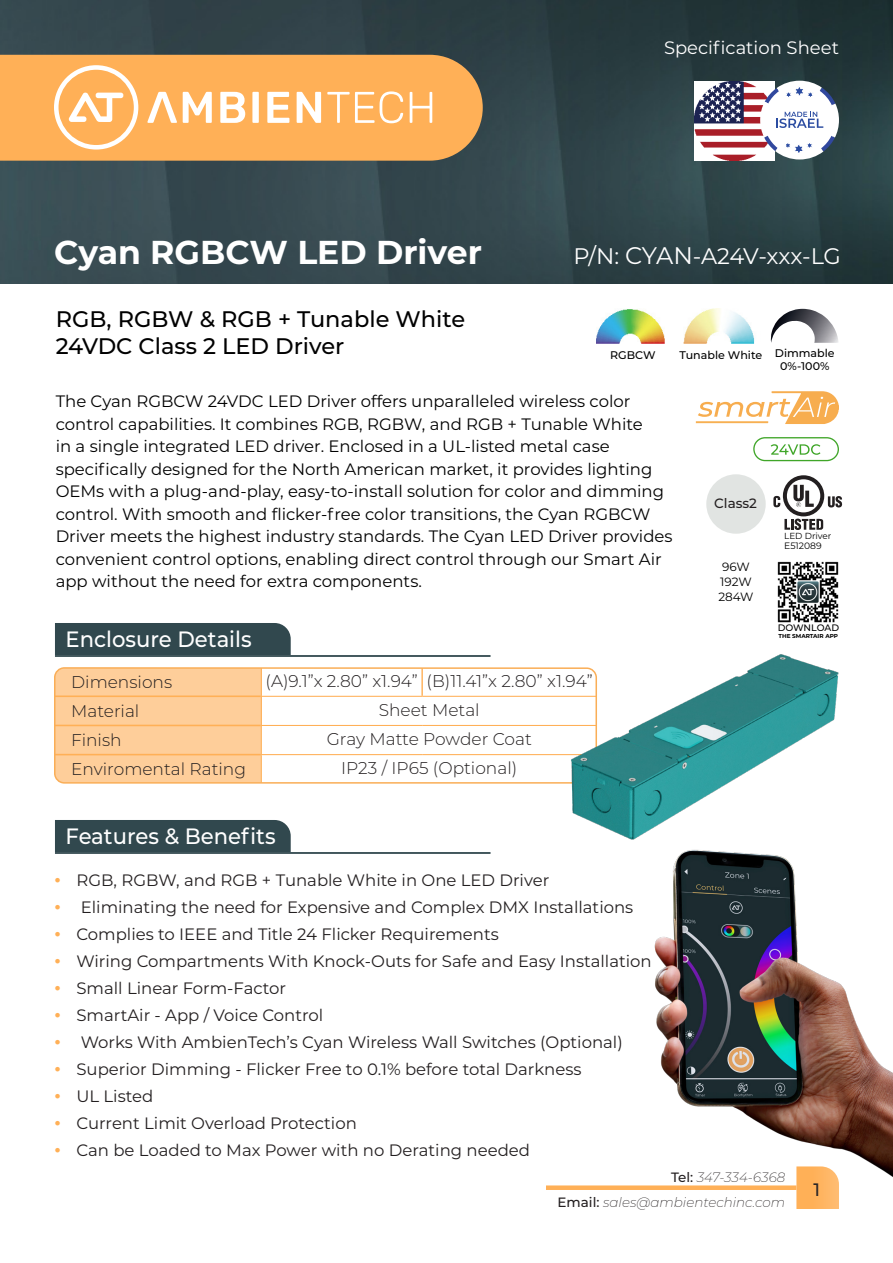
<style>
.page{position:relative;width:893px;height:1263px;background:#fff}
.page>*{position:absolute;margin:0;border:0;box-sizing:border-box;transform-origin:0 0}
.t1{font:700 33px "Montserrat";color:#fff}
.t2{font:500 22.5px "Montserrat";color:#000}
.t3{font:22.5px "Montserrat";letter-spacing:-.005em;color:#fff}
.t4{font:500 22.2px "Montserrat";color:#fff;scale:.95 1}
.t5{font:18px "Montserrat";color:#fff}
.t6{font:500 18px "Montserrat";color:#231f20}
.t7{font:300 17.1px "Montserrat";color:#231f20}
.t8{font:16.5px/22.5px "Montserrat";color:#000}
.t9{font:16.5px "Montserrat";color:#231f20}
.body-1{font:italic 200 13.5px "Montserrat";color:#231f20}
.t10{font:500 13.5px "Montserrat";color:#231f20}
.t11{font:12px/15px "Montserrat";color:#000;text-align:center}
.t12{font:500 11.1px "Montserrat";color:#000}
.t13{font:500 9.45px "Montserrat";letter-spacing:-.01em;color:#000}
.t14{font:9.3px "Montserrat";color:#000001}
.t15{font:8.85px "Montserrat";color:#000001}
.t16{font:700 5.7px "Montserrat";color:#000}
.t17{font:700 4.05px "Aharoni CLM";color:#000001}
.s1{font-size:24px}
.s2{font-weight:600;font-size:21px;color:#ffb057}
.s3{font-weight:500;font-style:normal}
</style>
<div class="page">
<img style="left:654px;top:875px;width:239px;height:302px">
<img style="left:0;top:0;width:893px;height:283px">
<div style="left:0;top:55px;width:483px;height:106px;background:#ffb057"></div>
<svg style="left:54px;top:65px;width:84px;height:85px"></svg>
<svg style="left:147px;top:92px;width:30px;height:31px"></svg>
<svg style="left:183px;top:92px;width:29px;height:31px"></svg>
<svg style="left:220px;top:92px;width:25px;height:31px"></svg>
<svg style="left:252px;top:92px;width:7px;height:31px"></svg>
<svg style="left:267px;top:92px;width:22px;height:31px"></svg>
<svg style="left:297px;top:92px;width:24px;height:31px"></svg>
<svg style="left:327px;top:91px;width:76px;height:32px"></svg>
<svg style="left:410px;top:92px;width:22px;height:31px"></svg>
<img style="left:694px;top:81px;width:64px;height:80px">
<svg style="left:758px;top:79px;width:83px;height:82px"></svg>
<svg style="left:773px;top:475px;width:69px;height:55px"></svg>
<svg style="left:771px;top:309px;width:67px;height:34px"></svg>
<svg style="left:771px;top:444px;width:49px;height:11px"></svg>
<div style="left:753px;top:437px;width:86px;height:24px;border:1px solid #40a629;border-radius:11px"></div>
<div style="left:55px;top:820px;width:236px;height:32px;background:#31484e"></div>
<hr style="left:55px;top:852px;width:436px;height:2px;background:#31484e">
<div style="left:55px;top:623px;width:236px;height:32px;background:#31484e"></div>
<hr style="left:55px;top:655px;width:436px;height:2px;background:#31484e">
<svg style="left:796px;top:1166px;width:43px;height:43px;background:#ffb868"></svg>
<div style="left:546px;top:1185px;width:250px;height:5px;background:#ffb057"></div>
<img style="left:597px;top:308px;width:158px;height:36px">
<hr style="left:261px;top:696px;width:161px;height:1px;background:#ffb057">
<hr style="left:261px;top:725px;width:161px;height:1px;background:#ffb057">
<hr style="left:261px;top:754px;width:161px;height:1px;background:#ffb057">
<div style="left:57px;top:670px;width:205px;height:111px;background:#fece9a"></div>
<hr style="left:55px;top:668px;width:206px;height:1px;background:#ffb057">
<hr style="left:55px;top:695px;width:206px;height:2px;background:#ffb057">
<hr style="left:55px;top:725px;width:206px;height:1px;background:#ffb057">
<hr style="left:55px;top:754px;width:206px;height:1px;background:#ffb057">
<hr style="left:55px;top:783px;width:206px;height:1px;background:#ffb057">
<div style="left:54px;top:667px;width:543px;height:117px;border:2px solid #faae57;border-radius:10px"></div>
<img style="left:777px;top:561px;width:62px;height:62px">
<img style="left:412px;top:654px;width:427px;height:221px">
<svg style="left:696px;top:391px;width:143px;height:33px"></svg>
<div style="left:706px;top:474px;width:60px;height:60px;background:#e1e4e2;border-radius:50%"></div>
<p class="t1" style="left:54px;top:228px;width:429px">Cyan RGBCW LED Driver</p>
<p class="t2" style="left:56px;top:303px;width:411px">RGB, RGBW &amp; RGB + Tunable White</p>
<p class="t2" style="left:56px;top:330px;width:290px">24VDC Class 2 LED Driver</p>
<p class="t5" style="left:664px;top:35px;width:176px">Specification Sheet</p>
<p class="t3" style="left:573px;top:240px;width:269px">P/N: <span class="s1">CYAN</span>-A24V-xxx-LG</p>
<p class="t12" style="left:610px;top:347px;width:47px">RGBCW</p>
<p class="t12" style="left:679px;top:347px;width:84px">Tunable White</p>
<p class="t12" style="left:775px;top:345px;width:61px">Dimmable</p>
<p class="t12" style="left:780px;top:358px;width:51px">0%-100%</p>
<p class="t8" style="left:56px;top:389px;width:576px">The Cyan RGBCW 24VDC LED Driver offers unparalleled wireless color</p>
<p class="t8" style="left:56px;top:412px;width:589px">control capabilities. It combines RGB, RGBW, and RGB + Tunable White</p>
<p class="t8" style="left:56px;top:434px;width:618px">in a single integrated LED driver. Enclosed in a UL-listed metal case specifically designed for the North American market, it provides lighting OEMs with a plug-and-play, easy-to-install solution for color and dimming control. With smooth and flicker-free color transitions, the Cyan RGBCW Driver meets the highest industry standards. The Cyan LED Driver provides convenient control options, enabling direct control through our Smart Air app without the need for extra components.</p>
<p class="t4" style="left:66px;top:624px;width:197px">Enclosure Details</p>
<p class="t7" style="left:71px;top:670px;width:103px">Dimensions</p>
<p class="t7" style="left:266px;top:669px;width:329px">(A)9.1”x 2.80” x1.94” (B)11.41”x 2.80” x1.94”</p>
<p class="t7" style="left:71px;top:699px;width:70px">Material</p>
<p class="t7" style="left:379px;top:698px;width:102px">Sheet Metal</p>
<p class="t7" style="left:71px;top:728px;width:52px">Finish</p>
<p class="t7" style="left:327px;top:727px;width:207px">Gray Matte Powder Coat</p>
<p class="t7" style="left:71px;top:758px;width:176px">Enviromental Rating</p>
<p class="t7" style="left:341px;top:757px;width:178px">IP23 / IP65 (Optional)</p>
<p class="t4" style="left:66px;top:821px;width:223px">Features &amp; Benefits</p>
<p class="t9" style="left:54px;top:869px;width:497px"><span class="s2">•</span> RGB, RGBW, and RGB + Tunable White in One LED Driver</p>
<p class="t9" style="left:54px;top:896px;width:581px"><span class="s2">•</span> Eliminating the need for Expensive and Complex DMX Installations</p>
<p class="t9" style="left:54px;top:923px;width:446px"><span class="s2">•</span> Complies to IEEE and Title 24 Flicker Requirements</p>
<p class="t9" style="left:54px;top:950px;width:599px"><span class="s2">•</span> Wiring Compartments With Knock-Outs for Safe and Easy Installation</p>
<p class="t9" style="left:54px;top:977px;width:234px"><span class="s2">•</span> Small Linear Form-Factor</p>
<p class="t9" style="left:54px;top:1004px;width:271px"><span class="s2">•</span> SmartAir - App / Voice Control</p>
<p class="t9" style="left:54px;top:1031px;width:570px"><span class="s2">•</span> Works With AmbienTech’s Cyan Wireless Wall Switches (Optional)</p>
<p class="t9" style="left:54px;top:1058px;width:529px"><span class="s2">•</span> Superior Dimming - Flicker Free to 0.1% before total Darkness</p>
<p class="t9" style="left:54px;top:1085px;width:101px"><span class="s2">•</span> UL Listed</p>
<p class="t9" style="left:54px;top:1112px;width:304px"><span class="s2">•</span> Current Limit Overload Protection</p>
<p class="t9" style="left:54px;top:1139px;width:478px"><span class="s2">•</span> Can be Loaded to Max Power with no Derating needed</p>
<p class="t10" style="left:714px;top:494px;width:44px">Class2</p>
<p class="t11" style="left:718px;top:558px;width:37px">96W<br>192W<br>284W</p>
<p class="t17" style="left:798px;top:502px;width:4px">R</p>
<p class="t15" style="left:784px;top:530px;width:49px">LED Driver</p>
<p class="t14" style="left:784px;top:539px;width:39px">E512089</p>
<p class="t13" style="left:778px;top:621px;width:63px">DOWNLOAD</p>
<p class="t16" style="left:778px;top:632px;width:61px">THE SMARTAIR APP</p>
<p class="body-1" style="left:671px;top:1168px;width:116px"><span class="s3">Tel:</span> 347-334-6368</p>
<p class="body-1" style="left:558px;top:1193px;width:229px"><span class="s3">Email:</span> sales@ambientechinc.com</p>
<p class="t6" style="left:813px;top:1177px;width:8px">1</p>
</div>
